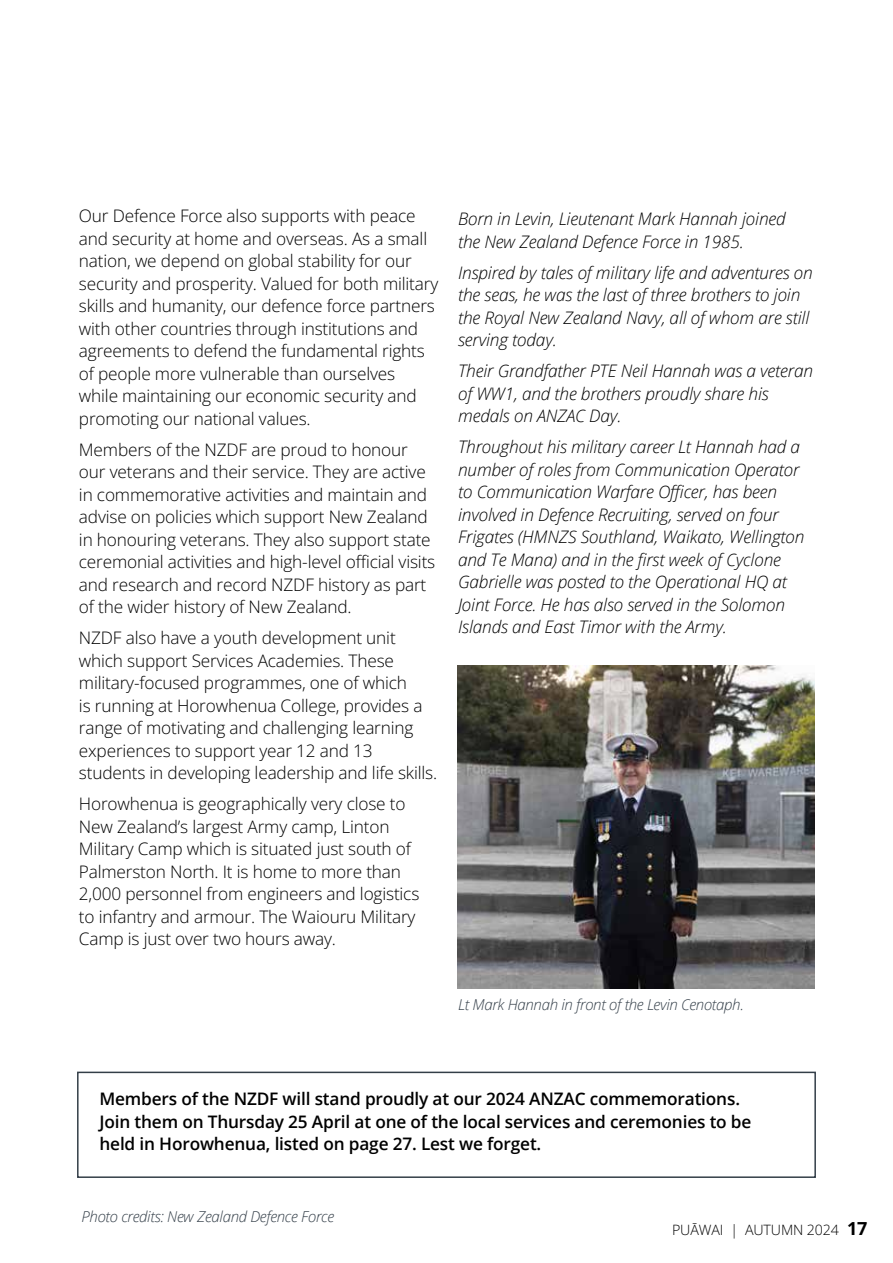
<style>
.page{position:relative;width:893px;height:1263px;background:#fff}
.page>*{position:absolute;margin:0;border:0;box-sizing:border-box;transform-origin:0 0}
.t1{font:17.25px/22.5px "Open Sans";letter-spacing:-.01em;color:#000}
.t2{font:italic 300 17.25px/22.5px "Open Sans";letter-spacing:-.01em;color:#000}
.t3{font:600 17.25px/22.5px "Open Sans";letter-spacing:-.01em;color:#000}
.t4{font:italic 300 15px "Open Sans";letter-spacing:-.02em;color:#333e48}
.t5{font:14.25px "Open Sans";letter-spacing:-.01em;color:#000}
.s1{font-weight:700;font-size:18px}
</style>
<div class="page">
<div style="left:77px;top:1071px;width:739px;height:107px;border:2px solid #333e48"></div>
<img style="left:457px;top:666px;width:357px;height:323px">
<p class="t1" style="left:79px;top:204px;width:361px">Our Defence Force also supports with peace and security at home and overseas. As a small nation, we depend on global stability for our security and prosperity. Valued for both military skills and humanity, our defence force partners with other countries through institutions and agreements to defend the fundamental rights of people more vulnerable than ourselves while maintaining our economic security and promoting our national values.</p>
<p class="t1" style="left:79px;top:438px;width:358px">Members of the NZDF are proud to honour our veterans and their service. They are active in commemorative activities and maintain and advise on policies which support New Zealand in honouring veterans. They also support state ceremonial activities and high-level official visits and research and record NZDF history as part of the wider history of New Zealand.</p>
<p class="t1" style="left:79px;top:626px;width:360px">NZDF also have a youth development unit which support Services Academies. These military-focused programmes, one of which<br>is running at Horowhenua College, provides a range of motivating and challenging learning experiences to support year 12 and 13 students in developing leadership and life skills.</p>
<p class="t1" style="left:79px;top:792px;width:342px">Horowhenua is geographically very close to New Zealand’s largest Army camp, Linton Military Camp which is situated just south of Palmerston North. It is home to more than 2,000 personnel from engineers and logistics to infantry and armour. The Waiouru Military Camp is just over two hours away.</p>
<p class="t2" style="left:458px;top:207px;width:329px">Born in Levin, Lieutenant Mark Hannah joined the New Zealand Defence Force in 1985.</p>
<p class="t2" style="left:458px;top:261px;width:356px">Inspired by tales of military life and adventures on the seas, he was the last of three brothers to join the Royal New Zealand Navy, all of whom are still serving today.</p>
<p class="t2" style="left:458px;top:359px;width:356px">Their Grandfather PTE Neil Hannah was a veteran of WW1, and the brothers proudly share his medals on ANZAC Day.</p>
<p class="t2" style="left:458px;top:435px;width:348px">Throughout his military career Lt Hannah had a number of roles from Communication Operator to Communication Warfare Officer, has been involved in Defence Recruiting, served on four Frigates (HMNZS Southland, Waikato, Wellington and Te Mana) and in the first week of Cyclone Gabrielle was posted to the Operational HQ at Joint Force. He has also served in the Solomon Islands and East Timor with the Army.</p>
<p class="t4" style="left:458px;top:995px;width:287px">Lt Mark Hannah in front of the Levin Cenotaph.</p>
<p class="t3" style="left:99px;top:1087px;width:653px">Members of the NZDF will stand proudly at our 2024 ANZAC commemorations.<br>Join them on Thursday 25 April at one of the local services and ceremonies to be held in Horowhenua, listed on page 27. Lest we forget.</p>
<p class="t4" style="left:82px;top:1206px;width:254px">Photo credits: New Zealand Defence Force</p>
<p class="t5" style="left:672px;top:1220px;width:197px">PUĀWAI | AUTUMN 2024 <span class="s1">17</span></p>
</div>
